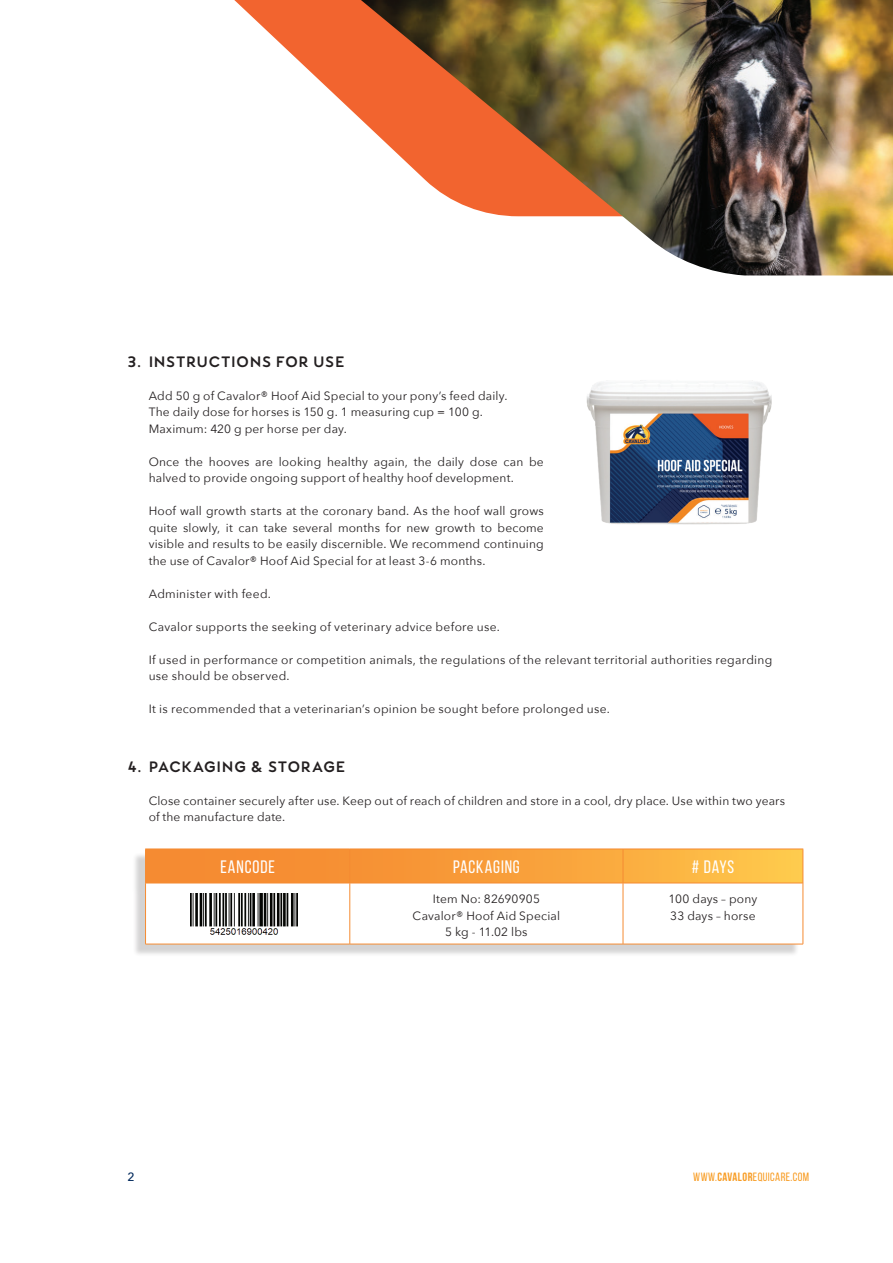
<style>
.page{position:relative;width:893px;height:1263px;background:#fff}
.page>*{position:absolute;margin:0;border:0;box-sizing:border-box;transform-origin:0 0}
.t1{font:18px "Bebas Neue";letter-spacing:.05em;color:#fff}
.t2{font:15px "Buket Retro Basic";letter-spacing:.02em;color:#231f20}
.t3{font:12px/16.5px "Avenir Next";letter-spacing:.02em;color:#231f20}
.t4{font:12px "Bebas Neue";letter-spacing:.035em;color:#f89c23}
.t5{font:500 12px "Avenir Next";color:#00285b}
.s1{font-weight:700}
</style>
<div class="page">
<img style="left:586px;top:380px;width:186px;height:145px">
<svg style="left:234px;top:0;width:127px;height:120px"></svg>
<div style="left:132px;top:852px;width:668px;height:105px;background:#231f20;opacity:.2"></div>
<svg style="left:146px;top:850px;width:657px;height:94px"></svg>
<hr style="left:145px;top:849px;width:205px;height:1px;background:#f58b32">
<hr style="left:350px;top:849px;width:273px;height:1px;background:#f58b32">
<hr style="left:623px;top:849px;width:180px;height:1px;background:#f58b32">
<hr style="left:145px;top:849px;width:1px;height:34px;background:#f58b32">
<hr style="left:349px;top:849px;width:1px;height:34px;background:#f58b32">
<hr style="left:623px;top:849px;width:1px;height:34px;background:#f58b32">
<hr style="left:802px;top:849px;width:1px;height:34px;background:#f58b32">
<hr style="left:145px;top:883px;width:205px;height:1px;background:#f58b32">
<hr style="left:350px;top:883px;width:273px;height:1px;background:#f58b32">
<hr style="left:623px;top:883px;width:180px;height:1px;background:#f58b32">
<hr style="left:145px;top:883px;width:1px;height:61px;background:#f58b32">
<hr style="left:350px;top:883px;width:1px;height:61px;background:#f58b32">
<hr style="left:623px;top:883px;width:1px;height:61px;background:#f58b32">
<hr style="left:803px;top:883px;width:1px;height:61px;background:#f58b32">
<hr style="left:145px;top:944px;width:205px;height:1px;background:#f58b32">
<hr style="left:350px;top:944px;width:273px;height:1px;background:#f58b32">
<hr style="left:623px;top:944px;width:180px;height:1px;background:#f58b32">
<img style="left:191px;top:893px;width:106px;height:42px">
<img style="left:361px;top:0;width:532px;height:275px">
<p class="t2" style="left:127px;top:352px;width:219px">3. INSTRUCTIONS FOR USE</p>
<p class="t3" style="left:149px;top:387px;width:360px">Add 50 g of Cavalor® Hoof Aid Special to your pony’s feed daily.<br>The daily dose for horses is 150 g. 1 measuring cup = 100 g.<br>Maximum: 420 g per horse per day.</p>
<p class="t3" style="left:149px;top:453px;width:397px">Once the hooves are looking healthy again, the daily dose can be halved to provide ongoing support of healthy hoof development.</p>
<p class="t3" style="left:149px;top:502px;width:397px;text-align:justify">Hoof wall growth starts at the coronary band. As the hoof wall grows quite slowly, it can take several months for new growth to become visible and results to be easily discernible. We recommend continuing the use of Cavalor® Hoof Aid Special for at least 3-6 months.</p>
<p class="t3" style="left:149px;top:585px;width:124px">Administer with feed.</p>
<p class="t3" style="left:149px;top:618px;width:353px">Cavalor supports the seeking of veterinary advice before use.</p>
<p class="t3" style="left:149px;top:651px;width:625px">If used in performance or competition animals, the regulations of the relevant territorial authorities regarding use should be observed.</p>
<p class="t3" style="left:149px;top:700px;width:463px">It is recommended that a veterinarian’s opinion be sought before prolonged use.</p>
<p class="t2" style="left:127px;top:757px;width:219px">4. PACKAGING &amp; STORAGE</p>
<p class="t3" style="left:149px;top:792px;width:638px">Close container securely after use. Keep out of reach of children and store in a cool, dry place. Use within two years of the manufacture date.</p>
<h1 class="t1" style="left:220px;top:857px;width:56px">EANCODE</h1>
<h1 class="t1" style="left:453px;top:857px;width:68px">PACKAGING</h1>
<h1 class="t1" style="left:692px;top:857px;width:44px"># DAYS</h1>
<p class="t3" style="left:413px;top:890px;width:149px;text-align:center">Item No: 82690905<br>Cavalor® Hoof Aid Special<br>5 kg - 11.02 lbs</p>
<p class="t3" style="left:669px;top:890px;width:90px">100 days – pony<br>33 days – horse</p>
<p class="t5" style="left:128px;top:1167px;width:9px">2</p>
<p class="t4" style="left:693px;top:1171px;width:118px">WWW.<span class="s1">CAVALOR</span>EQUICARE.COM</p>
</div>
